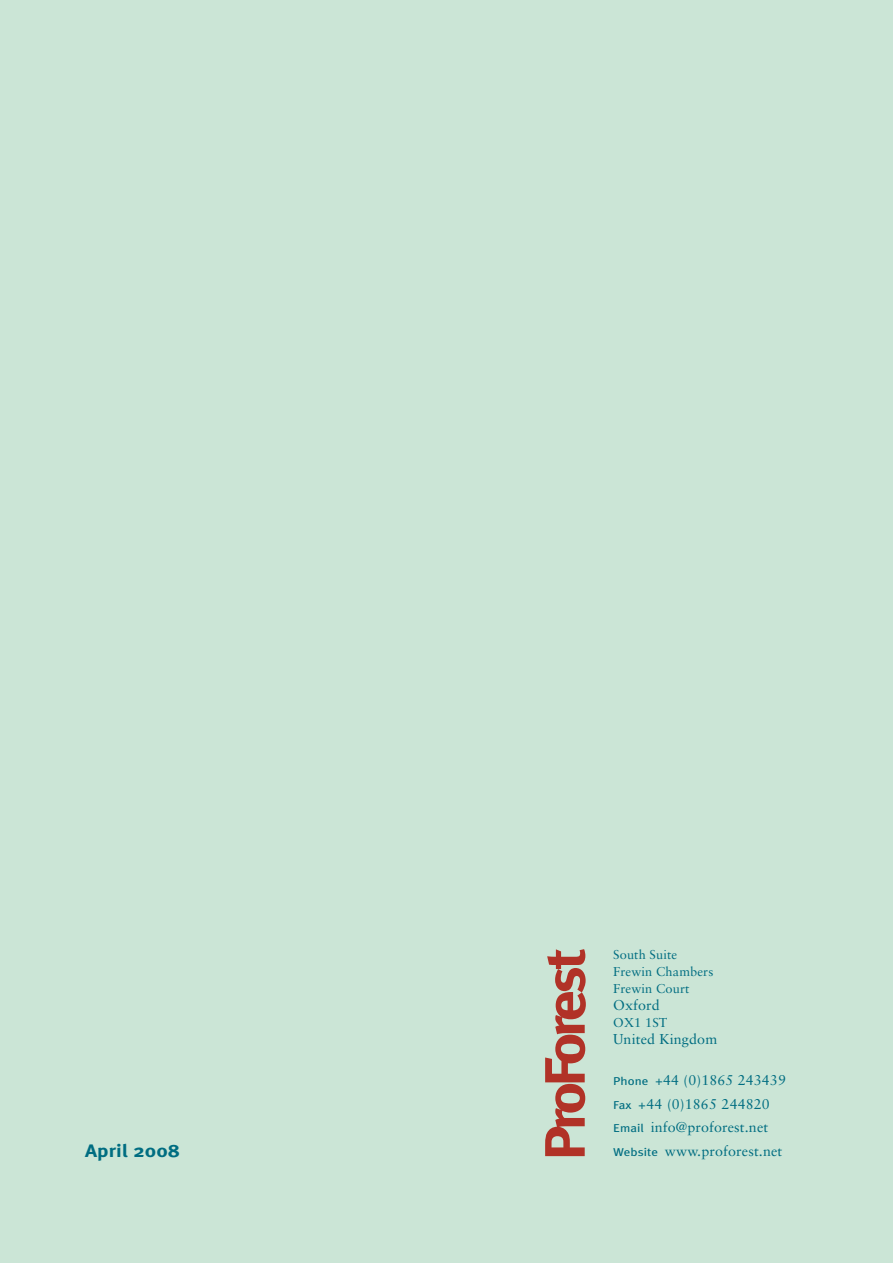
<style>
.page{position:relative;width:893px;height:1263px;background:#cbe5d6}
.page>*{position:absolute;margin:0;border:0;box-sizing:border-box;transform-origin:0 0}
.t1{font:700 18px "Meta Plus";letter-spacing:.01em;color:#006d81;scale:1.15 1}
.t2{font:14.25px/23.5px "Sabon";letter-spacing:.01em;color:#006d81}
.t3{font:12.9px/17.1px "Sabon";letter-spacing:.01em;color:#006d81}
.s1{font-family:"Meta Plus";font-size:11.4px}
</style>
<div class="page">
<svg style="left:545px;top:949px;width:41px;height:207px"></svg>
<p class="t3" style="left:613px;top:946px;width:102px">South Suite<br>Frewin Chambers<br>Frewin Court</p>
<p class="t2" style="left:613px;top:993px;width:48px">Oxford</p>
<p class="t3" style="left:613px;top:1014px;width:56px">OX1 1ST</p>
<p class="t2" style="left:613px;top:1027px;width:105px">United Kingdom</p>
<p class="t2" style="left:613px;top:1068px;width:174px"><span class="s1">Phone</span> +44 (0)1865 243439<br><span class="s1">Fax</span> +44 (0)1865 244820<br><span class="s1">Email</span> info@proforest.net</p>
<p class="t1" style="left:85px;top:1140px;width:83px">April 2008</p>
<p class="t2" style="left:613px;top:1139px;width:171px"><span class="s1">Website</span> www.proforest.net</p>
</div>
